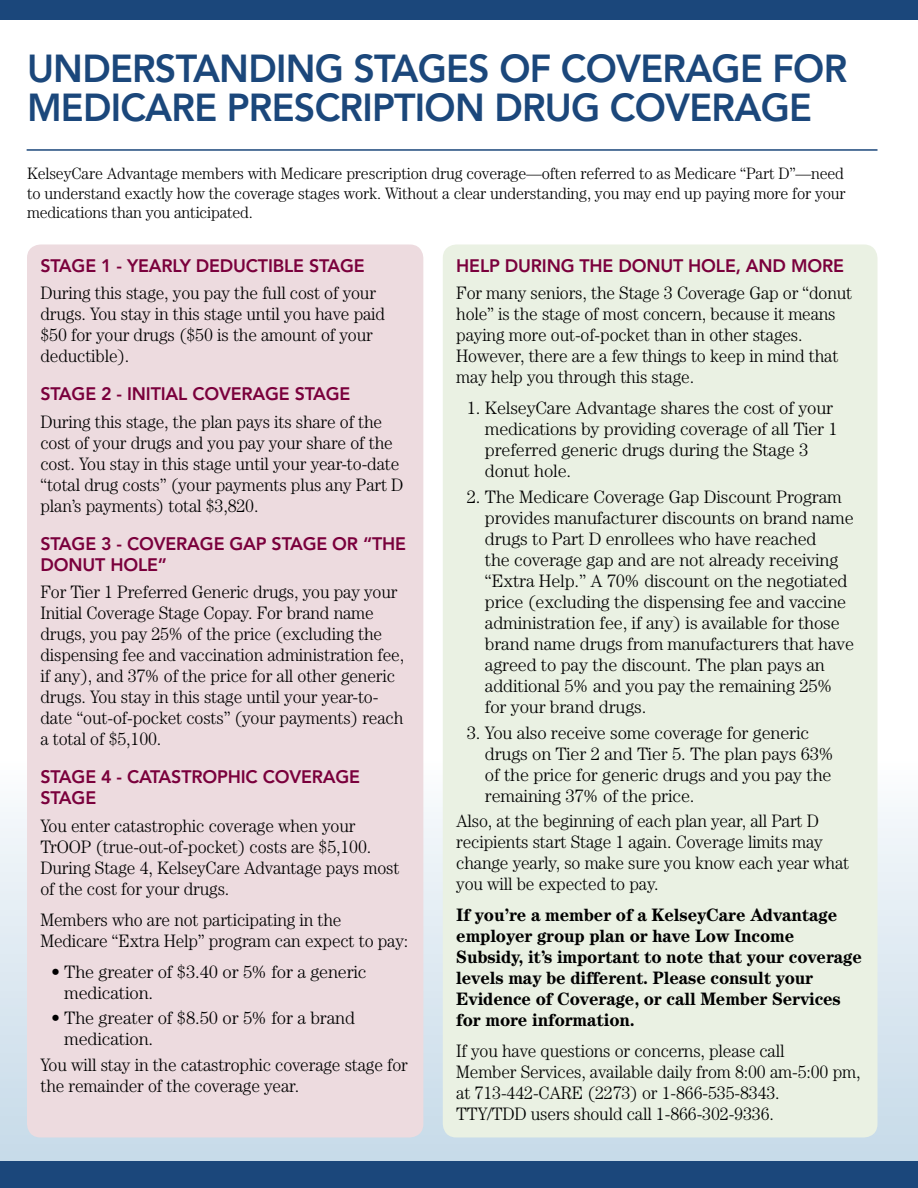
<style>
.page{position:relative;width:918px;height:1188px;background:#fff}
.page>*{position:absolute;margin:0;border:0;box-sizing:border-box;transform-origin:0 0}
.t1{font:800 39px/39px "Avenir LT";letter-spacing:-.02em;color:#1b477b;scale:.96 1}
.t2{font:300 18px/21px "Century";letter-spacing:-.01em;color:#000;scale:.96 1}
.t3{font:300 18px/21px "Century";letter-spacing:-.01em;color:#000}
.t4{font:700 18px/21px "Century Std";letter-spacing:-.01em;color:#000;scale:.96 1}
.t5{font:800 18px/21px "Avenir";letter-spacing:-.01em;color:#7a003c}
.t6{font:300 16.5px/19.8px "Century";letter-spacing:-.01em;color:#000;text-align:justify;scale:.96 1}
</style>
<div class="page">
<div style="left:0;top:758px;width:918px;height:430px;background:linear-gradient(to bottom,#fbfcfd,#c2d7e6)"></div>
<div style="left:0;top:0;width:918px;height:20px;background:#1b477b"></div>
<div style="left:0;top:1161px;width:918px;height:27px;background:#1b477b"></div>
<hr style="left:27px;top:149px;width:851px;height:2px;background:#1b477b">
<div style="left:27px;top:244px;width:396px;height:893px;background:#eddbdf;border-radius:14px"></div>
<div style="left:443px;top:244px;width:435px;height:893px;background:#eaf1e3;border-radius:14px"></div>
<h1 class="t1" style="left:27px;top:49px;width:856px">UNDERSTANDING STAGES OF COVERAGE FOR<br>MEDICARE PRESCRIPTION DRUG COVERAGE</h1>
<p class="t6" style="left:27px;top:163px;width:854px">KelseyCare Advantage members with Medicare prescription drug coverage—often referred to as Medicare “Part D”—need to understand exactly how the coverage stages work. Without a clear understanding, you may end up paying more for your medications than you anticipated.</p>
<p class="t5" style="left:40px;top:255px;width:326px">STAGE 1 - YEARLY DEDUCTIBLE STAGE</p>
<p class="t2" style="left:40px;top:283px;width:361px">During this stage, you pay the full cost of your drugs. You stay in this stage until you have paid $50 for your drugs ($50 is the amount of your deductible).</p>
<p class="t5" style="left:40px;top:383px;width:311px">STAGE 2 - INITIAL COVERAGE STAGE</p>
<p class="t2" style="left:40px;top:411px;width:380px">During this stage, the plan pays its share of the cost of your drugs and you pay your share of the cost. You stay in this stage until your year-to-date “total drug costs” (your payments plus any Part D plan’s payments) total $3,820.</p>
<p class="t5" style="left:40px;top:533px;width:367px">STAGE 3 - COVERAGE GAP STAGE OR “THE<br>DONUT HOLE”</p>
<p class="t2" style="left:40px;top:582px;width:380px">For Tier 1 Preferred Generic drugs, you pay your Initial Coverage Stage Copay. For brand name drugs, you pay 25% of the price (excluding the dispensing fee and vaccination administration fee, if any), and 37% of the price for all other generic drugs. You stay in this stage until your year-to&shy;date “out-of-pocket costs” (your payments) reach a total of $5,100.</p>
<p class="t5" style="left:40px;top:766px;width:321px">STAGE 4 - CATASTROPHIC COVERAGE<br>STAGE</p>
<p class="t2" style="left:40px;top:815px;width:375px">You enter catastrophic coverage when your TrOOP (true-out-of-pocket) costs are $5,100.<br>During Stage 4, KelseyCare Advantage pays most of the cost for your drugs.</p>
<p class="t2" style="left:40px;top:909px;width:385px">Members who are not participating in the<br>Medicare “Extra Help” program can expect to pay:</p>
<p class="t3" style="left:64px;top:961px;width:304px;text-indent:-13px">• The greater of $3.40 or 5% for a generic medication.</p>
<p class="t3" style="left:64px;top:1008px;width:292px;text-indent:-13px">• The greater of $8.50 or 5% for a brand medication.</p>
<p class="t2" style="left:40px;top:1054px;width:384px">You will stay in the catastrophic coverage stage for the remainder of the coverage year.</p>
<p class="t5" style="left:456px;top:255px;width:389px">HELP DURING THE DONUT HOLE, AND MORE</p>
<p class="t2" style="left:456px;top:283px;width:414px">For many seniors, the Stage 3 Coverage Gap or “donut hole” is the stage of most concern, because it means paying more out-of-pocket than in other stages.<br>However, there are a few things to keep in mind that may help you through this stage.</p>
<p class="t3" style="left:485px;top:398px;width:355px;text-indent:-18px">1. KelseyCare Advantage shares the cost of your medications by providing coverage of all Tier 1 preferred generic drugs during the Stage 3 donut hole.</p>
<p class="t3" style="left:485px;top:486px;width:371px;text-indent:-18px">2. The Medicare Coverage Gap Discount Program provides manufacturer discounts on brand name drugs to Part D enrollees who have reached<br>the coverage gap and are not already receiving “Extra Help.” A 70% discount on the negotiated price (excluding the dispensing fee and vaccine administration fee, if any) is available for those brand name drugs from manufacturers that have agreed to pay the discount. The plan pays an additional 5% and you pay the remaining 25% for your brand drugs.</p>
<p class="t3" style="left:485px;top:722px;width:351px;text-indent:-18px">3. You also receive some coverage for generic drugs on Tier 2 and Tier 5. The plan pays 63% of the price for generic drugs and you pay the remaining 37% of the price.</p>
<p class="t2" style="left:456px;top:810px;width:411px">Also, at the beginning of each plan year, all Part D recipients start Stage 1 again. Coverage limits may change yearly, so make sure you know each year what you will be expected to pay.</p>
<p class="t4" style="left:456px;top:904px;width:424px">If you’re a member of a KelseyCare Advantage employer group plan or have Low Income Subsidy, it’s important to note that your coverage levels may be different. Please consult your Evidence of Coverage, or call Member Services for more information.</p>
<p class="t2" style="left:456px;top:1040px;width:423px">If you have questions or concerns, please call<br>Member Services, available daily from 8:00 am-5:00 pm, at 713-442-CARE (2273) or 1-866-535-8343.<br>TTY/TDD users should call 1-866-302-9336.</p>
</div>
